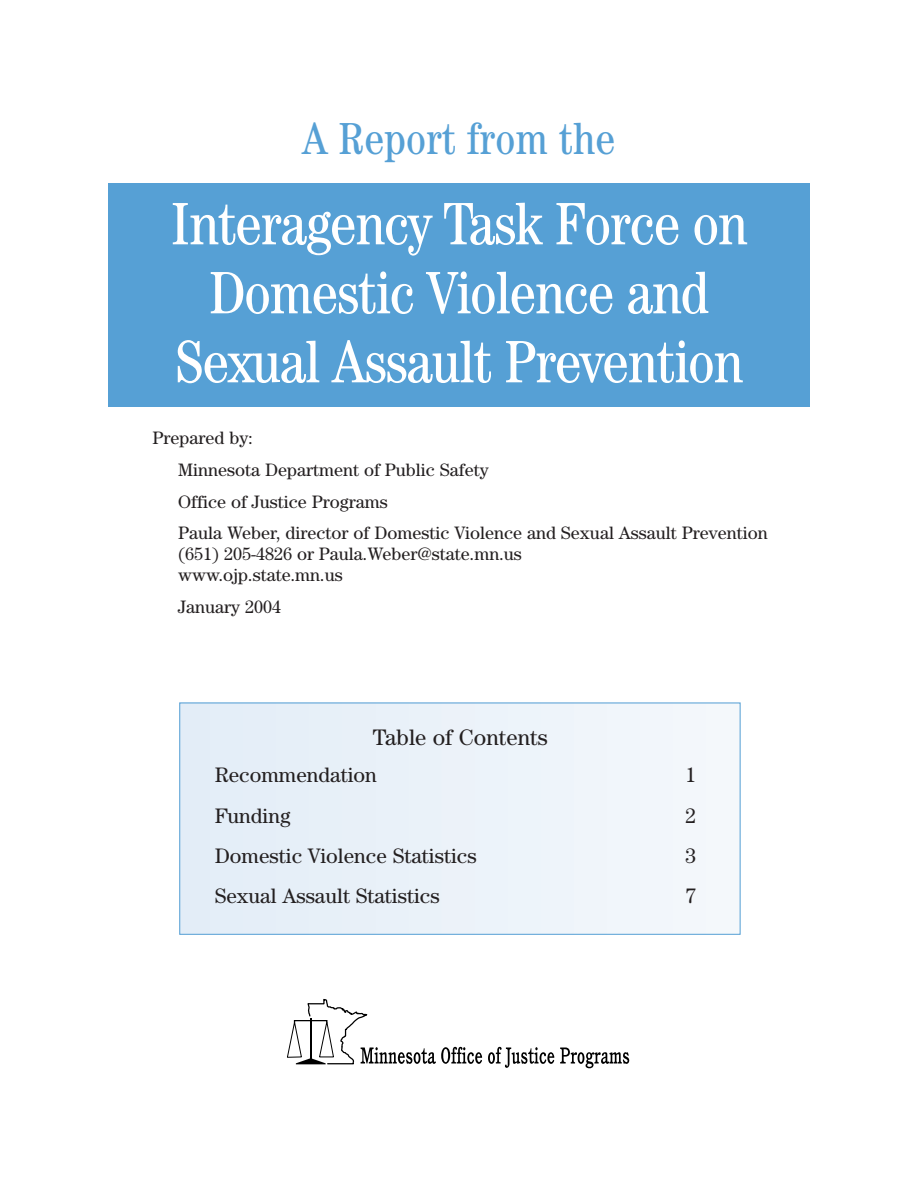
<style>
.page{position:relative;width:918px;height:1188px;background:#fff}
.page>*{position:absolute;margin:0;border:0;box-sizing:border-box;transform-origin:0 0}
.t1{font:condensed 60px/69px "Century";letter-spacing:-.02em;color:#fff;text-align:center}
.t2{font:condensed 45px "Century";color:#56a0d5}
.t3{font:22.5px "Century";color:#231f20}
.t4{font:21px "Century";color:#231f20}
.t5{font:18px/31.8px "Century";color:#231f20}
</style>
<div class="page">
<div style="left:183px;top:703px;width:24px;height:231px;background:#e3edf7"></div>
<div style="left:216px;top:703px;width:24px;height:231px;background:#e4eef8"></div>
<div style="left:249px;top:703px;width:24px;height:231px;background:#e5eef8"></div>
<div style="left:282px;top:703px;width:25px;height:231px;background:#e6eff8"></div>
<div style="left:315px;top:703px;width:25px;height:231px;background:#e7f0f8"></div>
<div style="left:349px;top:703px;width:24px;height:231px;background:#e8f0f8"></div>
<div style="left:382px;top:703px;width:24px;height:231px;background:#e9f1f9"></div>
<div style="left:415px;top:703px;width:24px;height:231px;background:#eaf2f9"></div>
<div style="left:448px;top:703px;width:24px;height:231px;background:#ecf2f9"></div>
<div style="left:481px;top:703px;width:24px;height:231px;background:#ecf3fa"></div>
<div style="left:514px;top:703px;width:24px;height:231px;background:#edf4fa"></div>
<div style="left:547px;top:703px;width:24px;height:231px;background:#eef4fa"></div>
<div style="left:580px;top:703px;width:24px;height:231px;background:#f0f5fa"></div>
<div style="left:613px;top:703px;width:24px;height:231px;background:#f1f6fb"></div>
<div style="left:646px;top:703px;width:25px;height:231px;background:#f2f6fb"></div>
<div style="left:680px;top:703px;width:24px;height:231px;background:#f3f7fb"></div>
<div style="left:713px;top:703px;width:24px;height:231px;background:#f4f8fb"></div>
<div style="left:179px;top:703px;width:561px;height:232px;border:1px solid #56a0d5"></div>
<svg style="left:488px;top:1047px;width:66px;height:21px"></svg>
<svg style="left:560px;top:1048px;width:69px;height:20px"></svg>
<svg style="left:287px;top:998px;width:195px;height:67px"></svg>
<div style="left:294px;top:1020px;width:34px;height:4px;border:1px solid #000"></div>
<div style="left:108px;top:183px;width:702px;height:224px;background:#56a0d5"></div>
<h2 class="t2" style="left:303px;top:123px;width:314px">A Report from the</h2>
<h1 class="t1" style="left:170px;top:195px;width:579px">Interagency Task Force on<br>Domestic Violence and<br>Sexual Assault Prevention</h1>
<p class="t5" style="left:178px;top:424px;width:591px;text-indent:-26px">Prepared by:<br>Minnesota Department of Public Safety<br>Office of Justice Programs<br>Paula Weber, director of Domestic Violence and Sexual Assault Prevention</p>
<p class="t5" style="left:178px;top:545px;width:345px;line-height:21px">(651) 205-4826 or Paula.Weber@state.mn.us www.ojp.state.mn.us</p>
<p class="t5" style="left:178px;top:593px;width:104px">January 2004</p>
<p class="t3" style="left:373px;top:730px;width:176px">Table of Contents</p>
<p class="t4" style="left:215px;top:768px;width:164px">Recommendation</p>
<p class="t4" style="left:685px;top:768px;width:12px">1</p>
<p class="t4" style="left:215px;top:808px;width:77px">Funding</p>
<p class="t4" style="left:685px;top:808px;width:12px">2</p>
<p class="t4" style="left:215px;top:849px;width:263px">Domestic Violence Statistics</p>
<p class="t4" style="left:685px;top:849px;width:12px">3</p>
<p class="t4" style="left:215px;top:889px;width:227px">Sexual Assault Statistics</p>
<p class="t4" style="left:685px;top:889px;width:12px">7</p>
</div>
